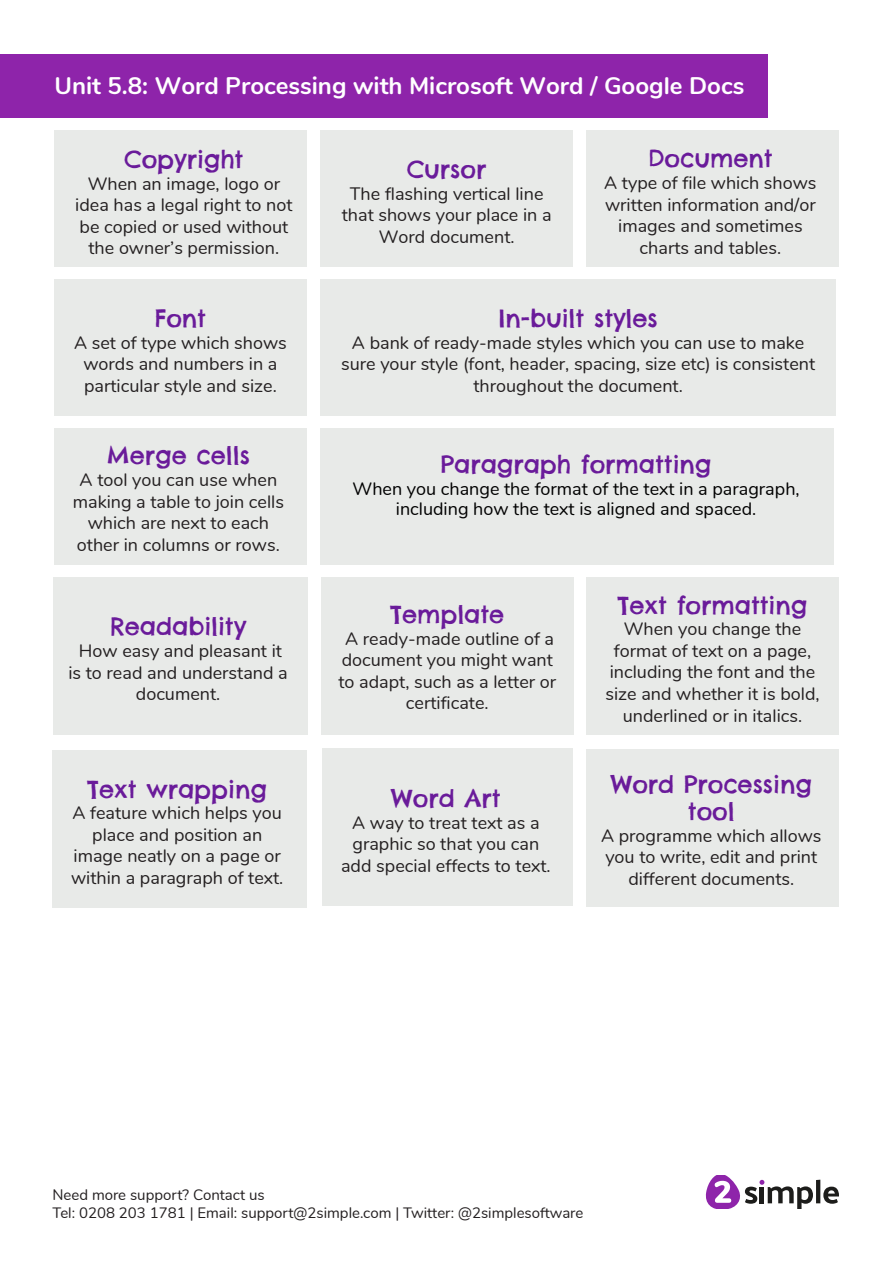
<style>
.page{position:relative;width:893px;height:1263px;background:#fff}
.page>*{position:absolute;margin:0;border:0;box-sizing:border-box;transform-origin:0 0}
.t1{font:24px/27.2px "Chelsea Market";color:#6a1b9a;text-align:center}
.t2{font:700 24px "Nunito";color:#fff}
.t3{font:18px/21.6px "Nunito";color:#231f20;text-align:center}
.t4{font:18px/20.4px "Nunito";color:#000;text-align:center}
.t5{font:15px/18px "Nunito";color:#231f20}
.s1{font-style:inherit}
</style>
<div class="page">
<hr style="left:816px;top:1180px;width:4px;height:23px;background:#1d1d1b">
<svg style="left:823px;top:1186px;width:16px;height:18px"></svg>
<svg style="left:706px;top:1176px;width:107px;height:33px"></svg>
<div style="left:54px;top:131px;width:253px;height:136px;background:#e8eae8"></div>
<div style="left:0;top:54px;width:768px;height:64px;background:#8e24aa"></div>
<div style="left:586px;top:131px;width:253px;height:136px;background:#e8eae8"></div>
<div style="left:320px;top:131px;width:253px;height:136px;background:#e8eae8"></div>
<div style="left:54px;top:279px;width:253px;height:136px;background:#e8eae8"></div>
<div style="left:320px;top:279px;width:516px;height:136px;background:#e8eae8"></div>
<div style="left:54px;top:428px;width:253px;height:136px;background:#e8eae8"></div>
<div style="left:320px;top:428px;width:514px;height:136px;background:#e8eae8"></div>
<div style="left:54px;top:577px;width:254px;height:158px;background:#e8eae8"></div>
<div style="left:586px;top:577px;width:253px;height:158px;background:#e8eae8"></div>
<div style="left:586px;top:749px;width:252px;height:157px;background:#e8eae8"></div>
<div style="left:52px;top:750px;width:255px;height:158px;background:#e8eae8"></div>
<div style="left:321px;top:577px;width:253px;height:158px;background:#e8eae8"></div>
<div style="left:322px;top:749px;width:251px;height:157px;background:#e8eae8"></div>
<p class="t2" style="left:54px;top:68px;width:691px"><span class="s1">Unit 5.8:</span> Word Processing with <span class="s1">Microsoft Word</span> / Google Docs</p>
<p class="t1" style="left:125px;top:146px;width:120px">Copyright</p>
<p class="t3" style="left:75px;top:171px;width:219px">When an image, logo or idea has a legal right to not be copied or used without the owner’s permission.</p>
<p class="t1" style="left:155px;top:305px;width:53px">Font</p>
<p class="t3" style="left:74px;top:331px;width:214px">A set of type which shows words and numbers in a particular style and size.</p>
<p class="t1" style="left:107px;top:442px;width:145px">Merge cells</p>
<p class="t3" style="left:73px;top:468px;width:213px">A tool you can use when making a table to join cells which are next to each other in columns or rows.</p>
<p class="t1" style="left:110px;top:613px;width:138px">Readability</p>
<p class="t3" style="left:68px;top:639px;width:221px">How easy and pleasant it is to read and understand a document.</p>
<h1 class="t1" style="left:88px;top:775px;width:181px">Text wrapping</h1>
<p class="t3" style="left:71px;top:801px;width:214px">A feature which helps you place and position an image neatly on a page or within a paragraph of text.</p>
<p class="t1" style="left:407px;top:156px;width:81px">Cursor</p>
<p class="t3" style="left:342px;top:182px;width:211px">The flashing vertical line that shows your place in a<br>Word document.</p>
<p class="t1" style="left:648px;top:145px;width:126px">Document</p>
<p class="t3" style="left:604px;top:171px;width:214px">A type of file which shows written information and/or images and sometimes charts and tables.</p>
<p class="t1" style="left:498px;top:305px;width:161px">In-built styles</p>
<p class="t3" style="left:341px;top:331px;width:476px">A bank of ready-made styles which you can use to make sure your style (font, header, spacing, size etc) is consistent throughout the document.</p>
<p class="t1" style="left:441px;top:451px;width:272px">Paragraph formatting</p>
<p class="t4" style="left:352px;top:477px;width:449px">When you change the format of the text in a paragraph, including how the text is aligned and spaced.</p>
<h1 class="t1" style="left:390px;top:601px;width:115px">Template</h1>
<p class="t3" style="left:338px;top:626px;width:219px">A ready-made outline of a document you might want to adapt, such as a letter or certificate.</p>
<h1 class="t1" style="left:391px;top:785px;width:111px">Word Art</h1>
<p class="t3" style="left:341px;top:811px;width:211px">A way to treat text as a graphic so that you can add special effects to text.</p>
<p class="t1" style="left:618px;top:591px;width:191px">Text formatting</p>
<p class="t3" style="left:605px;top:617px;width:216px">When you change the format of text on a page, including the font and the size and whether it is bold, underlined or in italics.</p>
<h1 class="t1" style="left:611px;top:770px;width:203px">Word Processing tool</h1>
<p class="t3" style="left:601px;top:823px;width:222px">A programme which allows you to write, edit and print different documents.</p>
<p class="t5" style="left:53px;top:1185px;width:532px">Need more support? Contact us<br>Tel: 0208 203 1781 | Email: support@2simple.com | Twitter: @2simplesoftware</p>
</div>
